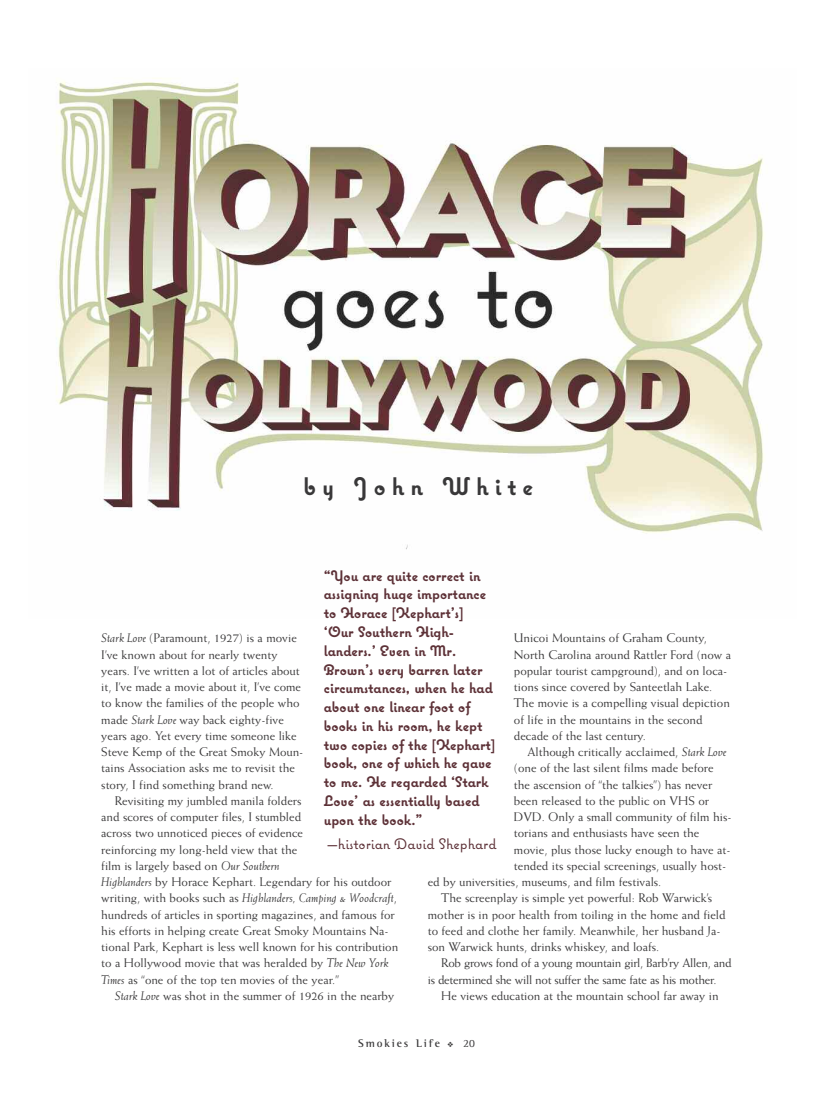
<style>
.page{position:relative;width:833px;height:1103px;background:#fff}
.page>*{position:absolute;margin:0;border:0;box-sizing:border-box;transform-origin:0 0}
.t1{font:700 25px "Coquette";letter-spacing:.245em;color:#393839}
.t2{font:700 15px/18.8px "Coquette";color:#5d3137}
.t3{font:15px "Coquette";color:#5d3137}
.t4{font:12.5px/16.2px "Weiss";color:#393839}
.t5{font:12.5px "Weiss";letter-spacing:-.02em;color:#393839}
.t6{font:700 11.25px "Rotis Semi Serif";letter-spacing:.165em;color:#393839}
.s1{font-style:italic}
.s2{font-weight:400}
</style>
<div class="page">
<img style="left:56px;top:78px;width:708px;height:472px">
<h1 class="t1" style="left:303px;top:477px;width:231px">by John White</h1>
<p class="t2" style="left:324px;top:568px;width:173px">“You are quite correct in assigning huge importance to Horace [Kephart’s] ‘Our Southern High&shy;landers.’ Even in Mr.<br>Brown’s very barren later circumstances, when he had about one linear foot of books in his room, he kept two copies of the [Kephart] book, one of which he gave to me. He regarded ‘Stark<br>Love’ as essentially based upon the book.”</p>
<p class="t3" style="left:327px;top:838px;width:170px">—historian David Shephard</p>
<p class="t4" style="left:101px;top:631px;width:203px"><span class="s1">Stark Love</span> (Paramount, 1927) is a movie I’ve known about for nearly twenty years. I’ve written a lot of articles about it, I’ve made a movie about it, I’ve come to know the families of the people who made <span class="s1">Stark Love</span> way back eighty-five years ago. Yet every time someone like Steve Kemp of the Great Smoky Moun&shy;tains Association asks me to revisit the story, I find something brand new.</p>
<p class="t4" style="left:101px;top:793px;width:298px;text-indent:14px">Revisiting my jumbled manila folders<br>and scores of computer files, I stumbled<br>across two unnoticed pieces of evidence<br>reinforcing my long-held view that the<br>film is largely based on <span class="s1">Our Southern<br>Highlanders</span> by Horace Kephart. Legendary for his outdoor writing, with books such as <span class="s1">Highlanders, Camping &amp; Woodcraft</span>, hundreds of articles in sporting magazines, and famous for his efforts in helping create Great Smoky Mountains Na&shy;tional Park, Kephart is less well known for his contribution to a Hollywood movie that was heralded by <span class="s1">The New York Times</span> as “one of the top ten movies of the year.”</p>
<p class="t4" style="left:115px;top:988px;width:281px"><span class="s1">Stark Love</span> was shot in the summer of 1926 in the nearby</p>
<p class="t4" style="left:514px;top:631px;width:219px">Unicoi Mountains of Graham County, North Carolina around Rattler Ford (now a popular tourist campground), and on loca&shy;tions since covered by Santeetlah Lake.<br>The movie is a compelling visual depiction of life in the mountains in the second decade of the last century.</p>
<p class="t4" style="left:527px;top:744px;width:201px">Although critically acclaimed, <span class="s1">Stark Love</span></p>
<p class="t4" style="left:514px;top:761px;width:201px">(one of the last silent films made before</p>
<p class="t4" style="left:514px;top:777px;width:200px">the ascension of “the talkies”) has never</p>
<p class="t4" style="left:514px;top:793px;width:196px">been released to the public on VHS or</p>
<p class="t4" style="left:514px;top:809px;width:219px">DVD. Only a small community of film his-</p>
<p class="t4" style="left:514px;top:826px;width:187px">torians and enthusiasts have seen the</p>
<p class="t4" style="left:514px;top:842px;width:218px">movie, plus those lucky enough to have at-</p>
<p class="t4" style="left:514px;top:858px;width:214px">tended its special screenings, usually host-</p>
<p class="t4" style="left:428px;top:874px;width:235px">ed by universities, museums, and film festivals.</p>
<p class="t4" style="left:441px;top:891px;width:272px">The screenplay is simple yet powerful: Rob Warwick’s</p>
<p class="t4" style="left:428px;top:907px;width:299px">mother is in poor health from toiling in the home and field</p>
<p class="t4" style="left:428px;top:923px;width:294px">to feed and clothe her family. Meanwhile, her husband Ja-</p>
<p class="t4" style="left:428px;top:939px;width:233px">son Warwick hunts, drinks whiskey, and loafs.</p>
<p class="t5" style="left:441px;top:958px;width:292px">Rob grows fond of a young mountain girl, Barb’ry Allen, and</p>
<p class="t5" style="left:428px;top:974px;width:290px">is determined she will not suffer the same fate as his mother.</p>
<p class="t4" style="left:441px;top:988px;width:279px">He views education at the mountain school far away in</p>
<p class="t6" style="left:358px;top:1039px;width:118px">Smokies Life ❖ <span class="s2">20</span></p>
</div>
